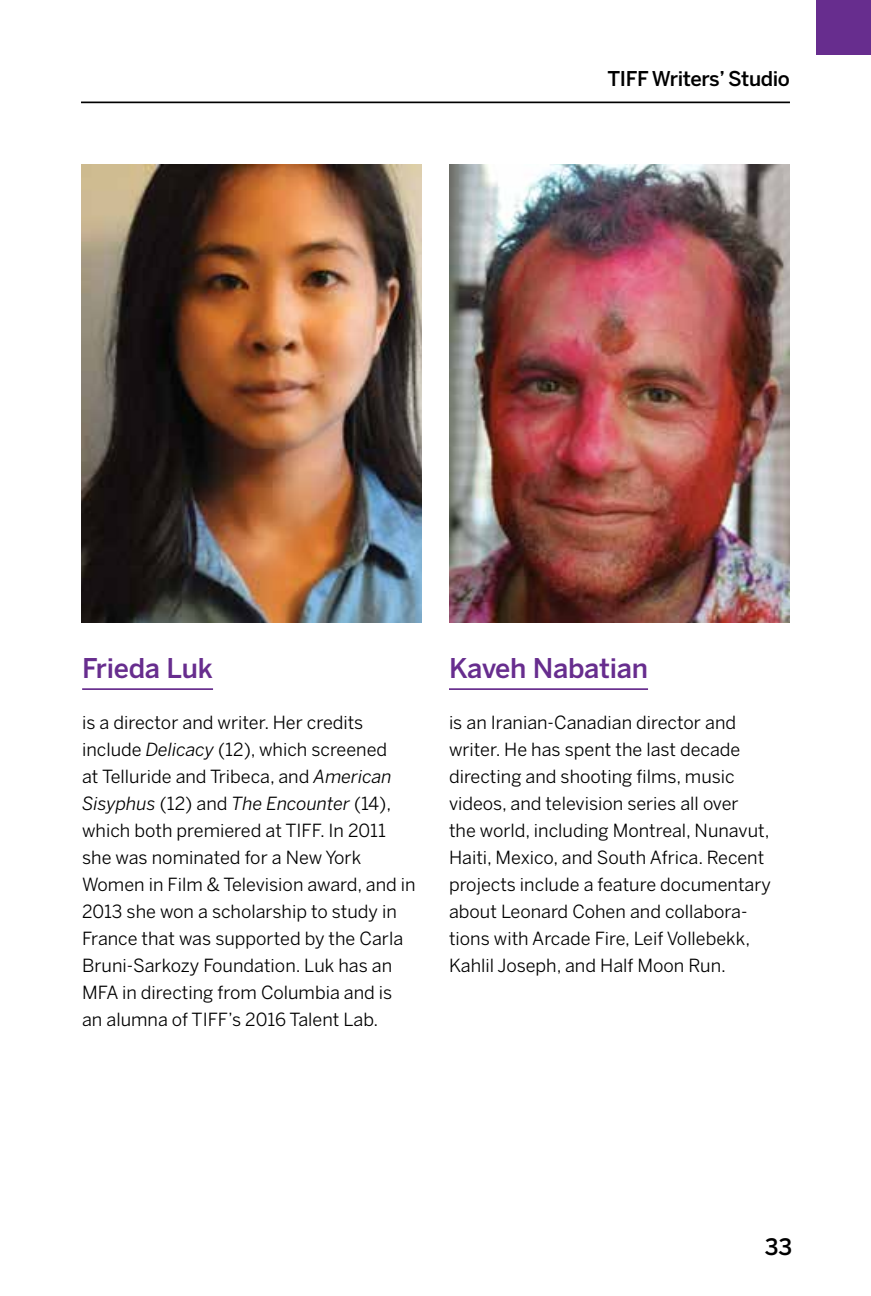
<style>
.page{position:relative;width:871px;height:1296px;background:#fff}
.page>*{position:absolute;margin:0;border:0;box-sizing:border-box;transform-origin:0 0}
.t1{font:500 27px "Benton Sans";letter-spacing:-.01em;color:#672d8e}
.t2{font:500 22.5px "Benton Sans";color:#000}
.t3{font:500 20.25px "Benton Sans";letter-spacing:-.02em;color:#000}
.t4{font:18px/27px "Benton Sans";color:#000}
.s1{font-style:italic}
</style>
<div class="page">
<hr style="left:81px;top:102px;width:709px;height:1px;background:#000">
<div style="left:816px;top:0;width:55px;height:55px;background:#672d8e"></div>
<hr style="left:82px;top:688px;width:131px;height:2px;background:#672d8e">
<hr style="left:449px;top:688px;width:199px;height:2px;background:#672d8e">
<img style="left:81px;top:164px;width:341px;height:458px">
<img style="left:449px;top:164px;width:341px;height:458px">
<p class="t3" style="left:607px;top:67px;width:184px">TIFF Writers’ Studio</p>
<h1 class="t1" style="left:82px;top:652px;width:132px">Frieda Luk</h1>
<p class="t4" style="left:82px;top:709px;width:335px">is a director and writer. Her credits include <span class="s1">Delicacy</span> (12), which screened<br>at Telluride and Tribeca, and <span class="s1">American Sisyphus</span> (12) and <span class="s1">The Encounter</span> (14), which both premiered at TIFF. In 2011 she was nominated for a New York Women in Film &amp; Television award, and in 2013 she won a scholarship to study in France that was supported by the Carla Bruni-Sarkozy Foundation. Luk has an MFA in directing from Columbia and is an alumna of TIFF’s 2016 Talent Lab.</p>
<h1 class="t1" style="left:449px;top:652px;width:200px">Kaveh Nabatian</h1>
<p class="t4" style="left:449px;top:709px;width:323px">is an Iranian-Canadian director and writer. He has spent the last decade directing and shooting films, music videos, and television series all over<br>the world, including Montreal, Nunavut, Haiti, Mexico, and South Africa. Recent projects include a feature documentary about Leonard Cohen and collabora&shy;tions with Arcade Fire, Leif Vollebekk, Kahlil Joseph, and Half Moon Run.</p>
<p class="t2" style="left:764px;top:1234px;width:29px">33</p>
</div>
